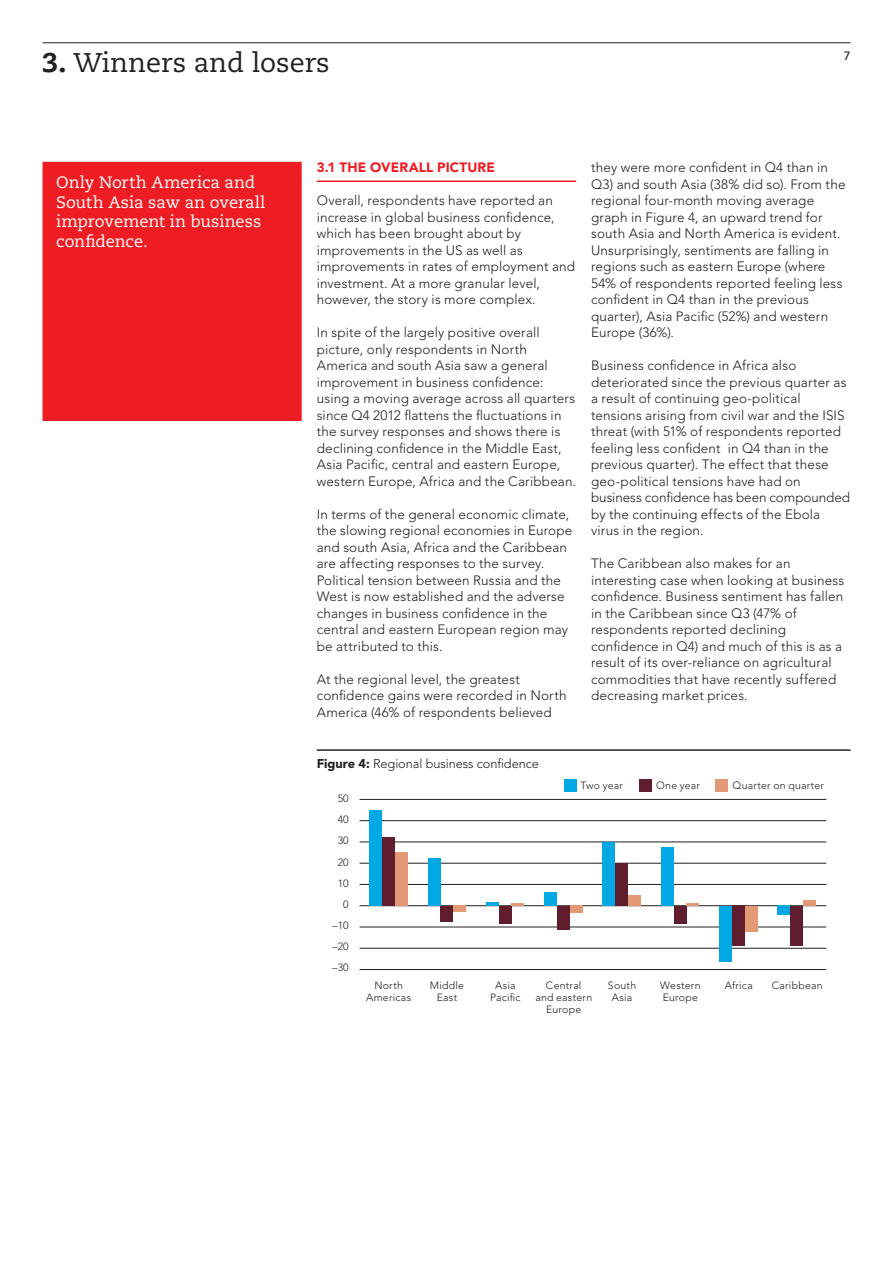
<style>
.page{position:relative;width:893px;height:1263px;background:#fff}
.page>*{position:absolute;margin:0;border:0;box-sizing:border-box;transform-origin:0 0}
.Heading_L1_-_Chapter{font:27px "Caecilia LT Std";color:#231f20}
.Chapter_box_text{font:16.5px/19.5px "Caecilia LT Std";letter-spacing:-.005em;color:#fff}
.body_text{font:300 13.5px/16.5px "Avenir LT Std";letter-spacing:.01em;color:#231f20}
.Heading_L2{font:900 13.5px "Avenir LT Std";letter-spacing:.005em;color:#ee1d23}
.Figure_title{font:300 12.75px "Avenir LT Std";letter-spacing:-.005em;color:#231f20}
.t1{font:500 12px "Avenir LT Std";color:#231f20}
.Table_text{font:300 10.5px/12px "Avenir LT Std";letter-spacing:.02em;color:#231f20;text-align:center}
.s1{font-weight:800}
.s2{font-weight:900}
</style>
<div class="page">
<hr style="left:43px;top:43px;width:807px;height:1px;background:#231f20">
<div style="left:44px;top:163px;width:256px;height:256px;background:#ee1d23"></div>
<div style="left:43px;top:162px;width:259px;height:259px;border:3px solid #ee1d23"></div>
<hr style="left:317px;top:180px;width:259px;height:2px;background:#ee1d23">
<hr style="left:317px;top:749px;width:533px;height:2px;background:#231f20">
<hr style="left:360px;top:905px;width:466px;height:1px;background:#231f20">
<hr style="left:360px;top:969px;width:466px;height:1px;background:#231f20">
<hr style="left:360px;top:884px;width:466px;height:1px;background:#231f20">
<hr style="left:360px;top:948px;width:466px;height:1px;background:#231f20">
<hr style="left:360px;top:863px;width:466px;height:1px;background:#231f20">
<hr style="left:360px;top:927px;width:466px;height:1px;background:#231f20">
<hr style="left:360px;top:842px;width:466px;height:1px;background:#231f20">
<hr style="left:360px;top:820px;width:466px;height:1px;background:#231f20">
<hr style="left:360px;top:799px;width:466px;height:1px;background:#231f20">
<div style="left:370px;top:811px;width:12px;height:95px;background:#00a8e4"></div>
<div style="left:382px;top:837px;width:13px;height:69px;background:#5f1d2d"></div>
<div style="left:395px;top:853px;width:13px;height:53px;background:#e29974"></div>
<div style="left:428px;top:858px;width:13px;height:48px;background:#00a8e4"></div>
<div style="left:441px;top:906px;width:12px;height:15px;background:#5f1d2d"></div>
<div style="left:453px;top:906px;width:13px;height:6px;background:#e29974"></div>
<hr style="left:486px;top:902px;width:13px;height:4px;background:#00a8e4">
<div style="left:499px;top:906px;width:13px;height:18px;background:#5f1d2d"></div>
<svg style="left:512px;top:904px;width:12px;height:2px"></svg>
<div style="left:544px;top:892px;width:13px;height:14px;background:#00a8e4"></div>
<div style="left:557px;top:906px;width:13px;height:24px;background:#5f1d2d"></div>
<div style="left:570px;top:906px;width:13px;height:7px;background:#e29974"></div>
<div style="left:603px;top:842px;width:12px;height:64px;background:#00a8e4"></div>
<div style="left:615px;top:863px;width:13px;height:43px;background:#5f1d2d"></div>
<div style="left:628px;top:895px;width:13px;height:11px;background:#e29974"></div>
<div style="left:661px;top:848px;width:13px;height:58px;background:#00a8e4"></div>
<div style="left:674px;top:906px;width:12px;height:18px;background:#5f1d2d"></div>
<svg style="left:686px;top:904px;width:13px;height:2px"></svg>
<div style="left:719px;top:906px;width:13px;height:55px;background:#00a8e4"></div>
<div style="left:732px;top:906px;width:13px;height:40px;background:#5f1d2d"></div>
<div style="left:745px;top:906px;width:12px;height:25px;background:#e29974"></div>
<div style="left:777px;top:906px;width:13px;height:9px;background:#00a8e4"></div>
<div style="left:790px;top:906px;width:13px;height:39px;background:#5f1d2d"></div>
<div style="left:803px;top:900px;width:13px;height:6px;background:#e29974"></div>
<div style="left:564px;top:779px;width:13px;height:13px;background:#00a8e4"></div>
<div style="left:640px;top:779px;width:12px;height:13px;background:#5f1d2d"></div>
<div style="left:715px;top:779px;width:13px;height:13px;background:#e29974"></div>
<p class="Heading_L1_-_Chapter" style="left:43px;top:47px;width:289px"><span class="s1">3.</span> Winners and losers</p>
<p class="t1" style="left:844px;top:49px;width:8px">7</p>
<p class="Chapter_box_text" style="left:56px;top:173px;width:211px">Only North America and<br>South Asia saw an overall improvement in business confidence.</p>
<p class="Heading_L2" style="left:317px;top:159px;width:180px">3.1 THE OVERALL PICTURE</p>
<p class="body_text" style="left:317px;top:192px;width:260px">Overall, respondents have reported an increase in global business confidence, which has been brought about by improvements in the US as well as improvements in rates of employment and investment. At a more granular level, however, the story is more complex.</p>
<p class="body_text" style="left:317px;top:324px;width:261px">In spite of the largely positive overall picture, only respondents in North America and south Asia saw a general improvement in business confidence: using a moving average across all quarters since Q4 2012 flattens the fluctuations in the survey responses and shows there is declining confidence in the Middle East, Asia Pacific, central and eastern Europe, western Europe, Africa and the Caribbean.</p>
<p class="body_text" style="left:317px;top:506px;width:257px">In terms of the general economic climate, the slowing regional economies in Europe and south Asia, Africa and the Caribbean are affecting responses to the survey.<br>Political tension between Russia and the West is now established and the adverse changes in business confidence in the central and eastern European region may be attributed to this.</p>
<p class="body_text" style="left:317px;top:671px;width:251px">At the regional level, the greatest confidence gains were recorded in North<br>America (46% of respondents believed</p>
<p class="Figure_title" style="left:317px;top:756px;width:224px"><span class="s2">Figure 4:</span> Regional business confidence</p>
<p class="body_text" style="left:591px;top:159px;width:256px">they were more confident in Q4 than in Q3) and south Asia (38% did so). From the regional four-month moving average graph in Figure 4, an upward trend for south Asia and North America is evident.<br>Unsurprisingly, sentiments are falling in regions such as eastern Europe (where 54% of respondents reported feeling less confident in Q4 than in the previous quarter), Asia Pacific (52%) and western Europe (36%).</p>
<p class="body_text" style="left:591px;top:357px;width:261px">Business confidence in Africa also deteriorated since the previous quarter as a result of continuing geo-political tensions arising from civil war and the ISIS threat (with 51% of respondents reported feeling less confident in Q4 than in the previous quarter). The effect that these geo-political tensions have had on business confidence has been compounded by the continuing effects of the Ebola virus in the region.</p>
<p class="body_text" style="left:591px;top:555px;width:255px">The Caribbean also makes for an interesting case when looking at business confidence. Business sentiment has fallen in the Caribbean since Q3 (47% of respondents reported declining confidence in Q4) and much of this is as a result of its over-reliance on agricultural commodities that have recently suffered decreasing market prices.</p>
<p class="Table_text" style="left:338px;top:792px;width:12px">50</p>
<p class="Table_text" style="left:338px;top:814px;width:12px">40</p>
<p class="Table_text" style="left:338px;top:835px;width:12px">30</p>
<p class="Table_text" style="left:338px;top:856px;width:12px">20</p>
<p class="Table_text" style="left:338px;top:877px;width:12px">10</p>
<p class="Table_text" style="left:343px;top:898px;width:7px">0</p>
<p class="Table_text" style="left:332px;top:919px;width:18px">–10</p>
<p class="Table_text" style="left:332px;top:940px;width:18px">–20</p>
<p class="Table_text" style="left:332px;top:962px;width:18px">–30</p>
<p class="Table_text" style="left:581px;top:780px;width:44px">Two year</p>
<p class="Table_text" style="left:656px;top:780px;width:45px">One year</p>
<p class="Table_text" style="left:733px;top:780px;width:93px">Quarter on quarter</p>
<p class="Table_text" style="left:490px;top:979px;width:32px">Asia<br>Pacific</p>
<p class="Table_text" style="left:725px;top:979px;width:30px">Africa</p>
<p class="Table_text" style="left:772px;top:979px;width:52px">Caribbean</p>
<p class="Table_text" style="left:366px;top:979px;width:46px">North<br>Americas</p>
<p class="Table_text" style="left:660px;top:979px;width:42px;text-align:left">Western<br>Europe</p>
<p class="Table_text" style="left:430px;top:979px;width:36px">Middle<br>East</p>
<p class="Table_text" style="left:608px;top:979px;width:30px">South<br>Asia</p>
<p class="Table_text" style="left:535px;top:979px;width:58px">Central<br>and eastern<br>Europe</p>
</div>
